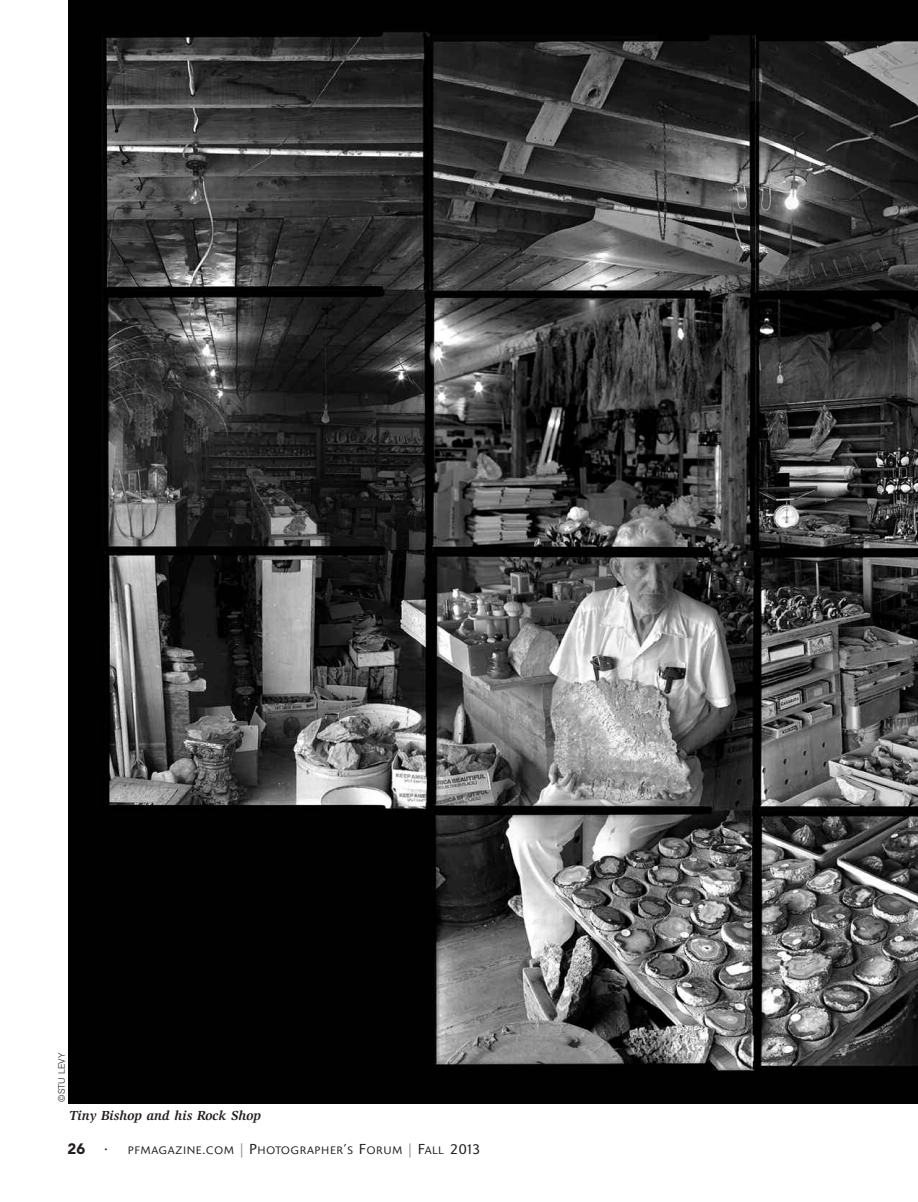
<style>
.page{position:relative;width:918px;height:1202px;background:#fff}
.page>*{position:absolute;margin:0;border:0;box-sizing:border-box;transform-origin:0 0}
.t1{font:italic 700 13.5px "Slimbach";color:#231f20}
.t2{font:300 10.65px "Delta";letter-spacing:.095em;color:#231f20}
.t3{font:300 9px "Helvetica";color:#231f20}
.s1{font-family:"Avenir";font-weight:900;font-size:15px}
.s2{font-size:18px}
.s3{font-size:14.25px}
.s4{font-size:14.25px;color:#808285}
</style>
<div class="page">
<img style="left:68px;top:0;width:850px;height:1103px">
<p class="t3" style="left:56px;top:1102px;width:51px;rotate:-90deg">©STU LEVY</p>
<p class="t1" style="left:69px;top:1109px;width:193px">Tiny Bishop and his Rock Shop</p>
<p class="t2" style="left:68px;top:1146px;width:415px"><span class="s1">26</span> <span class="s2">·</span> PFMAGAZINE<span class="s3">.</span>COM <span class="s4">|</span> <span class="s3">P</span>HOTOGRAPHER<span class="s3">’</span>S <span class="s3">F</span>ORUM <span class="s4">|</span> <span class="s3">F</span>ALL <span class="s3">2013</span></p>
</div>
